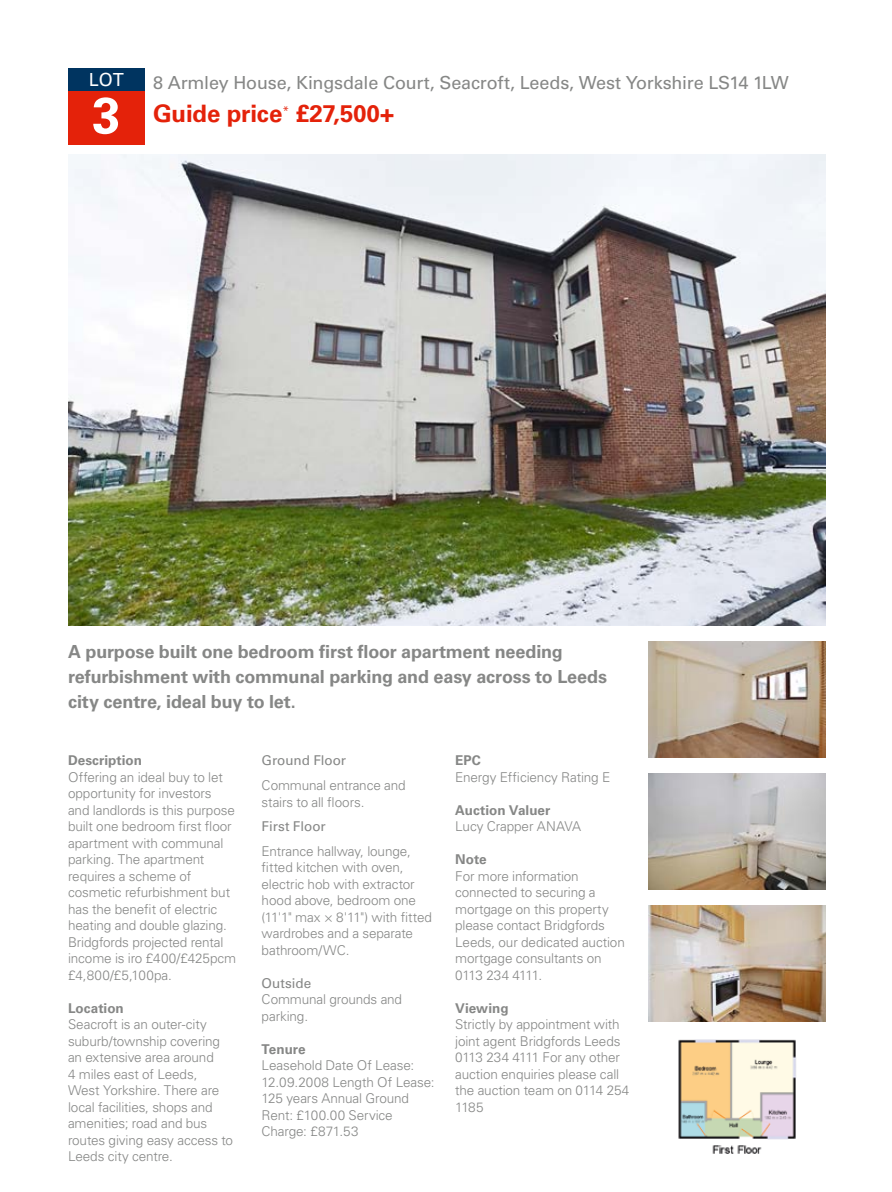
<style>
.page{position:relative;width:892px;height:1192px;background:#fff}
.page>*{position:absolute;margin:0;border:0;box-sizing:border-box;transform-origin:0 0}
.t1{font:700 51px "Univers LT Std";color:#fff}
.t2{font:700 24px "Univers LT Std";letter-spacing:-.005em;color:#e4220a}
.t3{font:700 18px/24.8px "Univers LT Std";letter-spacing:-.01em;color:#868786}
.t4{font:18px "Univers LT Std";letter-spacing:-.01em;color:#868786}
.t5{font:18px "Univers LT Std";color:#fff}
.t6{font:300 13.5px/16.5px "Univers LT Std";letter-spacing:-.01em;color:#868786}
.t7{font:700 13.5px "Univers LT Std";color:#868786}
.t8{font:13.5px "Univers LT Std";color:#868786}
</style>
<div class="page">
<div style="left:68px;top:68px;width:77px;height:23px;background:#003460"></div>
<img style="left:68px;top:154px;width:757px;height:471px">
<img style="left:648px;top:642px;width:177px;height:115px">
<img style="left:648px;top:906px;width:177px;height:115px">
<img style="left:678px;top:1039px;width:118px;height:114px">
<img style="left:648px;top:774px;width:177px;height:115px">
<div style="left:68px;top:91px;width:77px;height:54px;background:#e4220a"></div>
<h3 class="t5" style="left:89px;top:69px;width:37px">LOT</h3>
<h1 class="t1" style="left:92px;top:86px;width:30px">3</h1>
<h3 class="t4" style="left:153px;top:72px;width:637px">8 Armley House, Kingsdale Court, Seacroft, Leeds, West Yorkshire LS14 1LW</h3>
<h2 class="t2" style="left:153px;top:99px;width:242px">Guide price<sup>*</sup> £27,500+</h2>
<h3 class="t3" style="left:68px;top:639px;width:540px">A purpose built one bedroom first floor apartment needing refurbishment with communal parking and easy across to Leeds city centre, ideal buy to let.</h3>
<p class="t7" style="left:68px;top:753px;width:76px">Description</p>
<p class="t6" style="left:68px;top:769px;width:170px">Offering an ideal buy to let opportunity for investors and landlords is this purpose built one bedroom first floor apartment with communal parking. The apartment requires a scheme of cosmetic refurbishment but has the benefit of electric heating and double glazing.<br>Bridgfords projected rental income is iro £400/£425pcm £4,800/£5,100pa.</p>
<p class="t7" style="left:68px;top:1000px;width:57px">Location</p>
<p class="t6" style="left:68px;top:1016px;width:166px">Seacroft is an outer-city suburb/township covering an extensive area around<br>4 miles east of Leeds,<br>West Yorkshire. There are local facilities, shops and amenities; road and bus routes giving easy access to<br>Leeds city centre.</p>
<p class="t8" style="left:261px;top:752px;width:86px">Ground Floor</p>
<p class="t6" style="left:261px;top:777px;width:145px">Communal entrance and stairs to all floors.</p>
<p class="t8" style="left:261px;top:818px;width:66px">First Floor</p>
<p class="t6" style="left:261px;top:843px;width:172px">Entrance hallway, lounge, fitted kitchen with oven, electric hob with extractor hood above, bedroom one (11'1" max × 8'11") with fitted wardrobes and a separate bathroom/WC.</p>
<p class="t8" style="left:261px;top:975px;width:51px">Outside</p>
<p class="t6" style="left:261px;top:991px;width:142px">Communal grounds and parking.</p>
<p class="t7" style="left:261px;top:1041px;width:46px">Tenure</p>
<p class="t6" style="left:261px;top:1057px;width:174px">Leasehold Date Of Lease:<br>12.09.2008 Length Of Lease:<br>125 years Annual Ground<br>Rent: £100.00 Service<br>Charge: £871.53</p>
<p class="t7" style="left:455px;top:752px;width:27px">EPC</p>
<p class="t6" style="left:455px;top:769px;width:157px">Energy Efficiency Rating E</p>
<p class="t7" style="left:455px;top:802px;width:97px">Auction Valuer</p>
<p class="t6" style="left:455px;top:818px;width:127px">Lucy Crapper ANAVA</p>
<p class="t7" style="left:455px;top:851px;width:33px">Note</p>
<p class="t6" style="left:455px;top:868px;width:171px">For more information connected to securing a mortgage on this property please contact Bridgfords<br>Leeds, our dedicated auction mortgage consultants on<br>0113 234 4111.</p>
<p class="t7" style="left:455px;top:1000px;width:55px">Viewing</p>
<p class="t6" style="left:455px;top:1016px;width:176px">Strictly by appointment with joint agent Bridgfords Leeds<br>0113 234 4111 For any other auction enquiries please call the auction team on 0114 254<br>1185</p>
</div>
